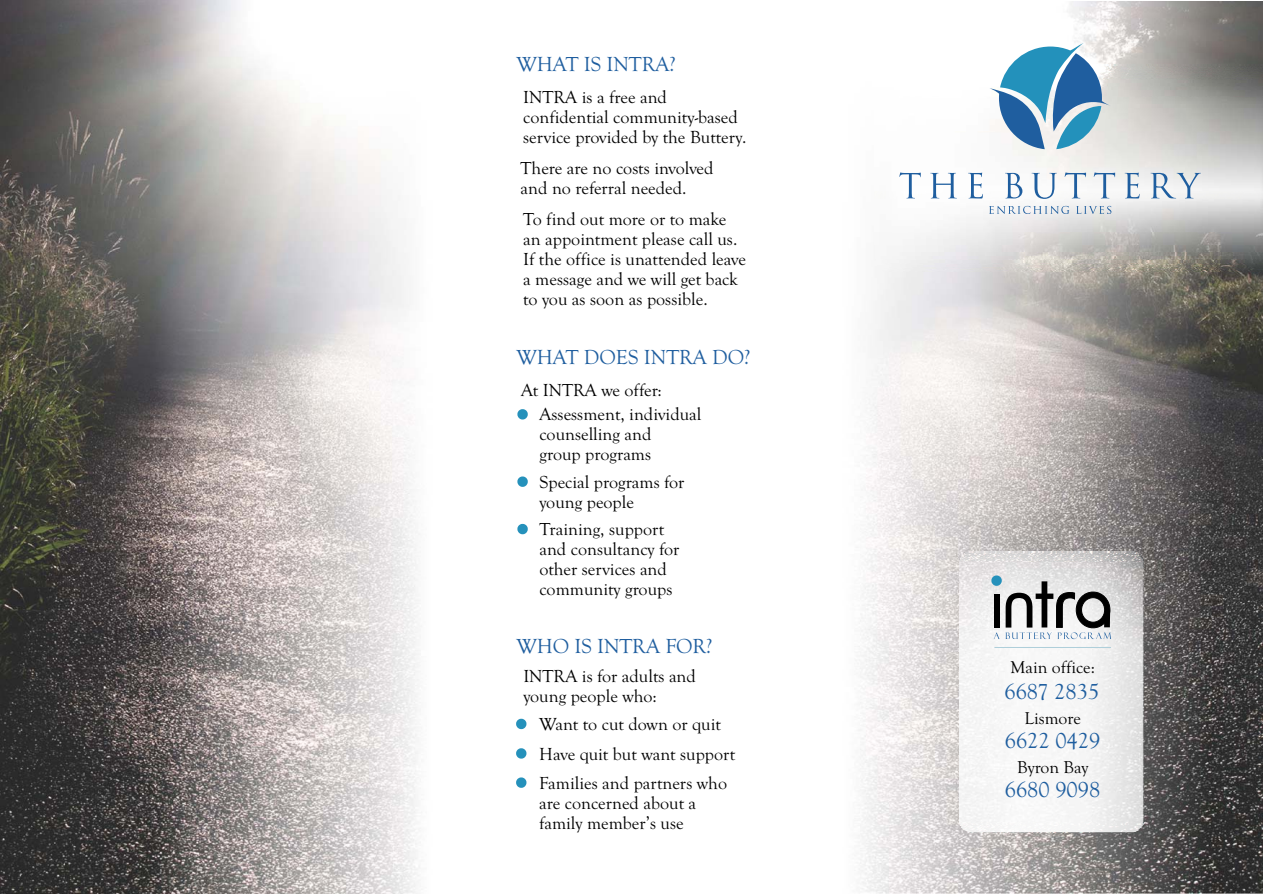
<style>
.page{position:relative;width:1263px;height:894px;background:#fff}
.page>*{position:absolute;margin:0;border:0;box-sizing:border-box;transform-origin:0 0}
.t1{font:22.5px "Goudy Old Style T";color:#1f5e9f}
.t2{font:21px "Goudy Old Style T";color:#1f5e9f}
.t3{font:18px/20px "Goudy Old Style T";color:#000}
.t4{font:17.7px "Goudy Old Style T";color:#000}
</style>
<div class="page">
<img style="left:858px;top:1px;width:405px;height:893px">
<img style="left:960px;top:557px;width:183px;height:276px">
<img style="left:962px;top:556px;width:179px;height:1px">
<img style="left:964px;top:553px;width:175px;height:1px">
<img style="left:970px;top:552px;width:163px;height:1px">
<img style="left:0;top:1px;width:527px;height:893px">
<img style="left:886px;top:271px;width:377px;height:1px">
<img style="left:874px;top:96px;width:389px;height:175px">
<img style="left:876px;top:85px;width:387px;height:11px">
<img style="left:878px;top:76px;width:385px;height:9px">
<img style="left:880px;top:73px;width:383px;height:3px">
<img style="left:882px;top:70px;width:381px;height:3px">
<img style="left:884px;top:69px;width:379px;height:2px">
<img style="left:886px;top:67px;width:377px;height:2px">
<img style="left:888px;top:67px;width:375px;height:1px">
<img style="left:892px;top:66px;width:371px;height:1px">
<img style="left:896px;top:65px;width:367px;height:1px">
<svg style="left:989px;top:206px;width:122px;height:8px"></svg>
<svg style="left:899px;top:172px;width:302px;height:27px"></svg>
<svg style="left:989px;top:43px;width:122px;height:106px"></svg>
<img style="left:962px;top:554px;width:179px;height:2px">
<hr style="left:994px;top:647px;width:117px;height:1px;background:#aecfda">
<svg style="left:991px;top:575px;width:120px;height:64px"></svg>
<svg style="left:516px;top:719px;width:10px;height:10px"></svg>
<svg style="left:516px;top:748px;width:10px;height:11px"></svg>
<svg style="left:516px;top:777px;width:10px;height:11px"></svg>
<svg style="left:517px;top:409px;width:11px;height:11px"></svg>
<svg style="left:517px;top:476px;width:11px;height:11px"></svg>
<svg style="left:517px;top:524px;width:11px;height:10px"></svg>
<p class="t2" style="left:516px;top:56px;width:161px">WHAT IS INTRA?</p>
<p class="t3" style="left:523px;top:88px;width:225px">INTRA is a free and confidential community-based service provided by the Buttery.</p>
<p class="t3" style="left:521px;top:159px;width:194px">There are no costs involved and no referral needed.</p>
<p class="t3" style="left:523px;top:211px;width:224px">To find out more or to make an appointment please call us.<br>If the office is unattended leave a message and we will get back to you as soon as possible.</p>
<p class="t2" style="left:516px;top:349px;width:236px">WHAT DOES INTRA DO?</p>
<p class="t3" style="left:539px;top:379px;width:163px;line-height:24.3px;text-indent:-18px">At INTRA we offer:<br>Assessment, individual</p>
<p class="t3" style="left:539px;top:425px;width:114px">counselling and group programs</p>
<p class="t3" style="left:539px;top:473px;width:147px">Special programs for young people</p>
<p class="t3" style="left:539px;top:520px;width:141px">Training, support and consultancy for other services and community groups</p>
<p class="t2" style="left:516px;top:638px;width:198px">WHO IS INTRA FOR?</p>
<p class="t3" style="left:523px;top:667px;width:174px">INTRA is for adults and young people who:</p>
<p class="t3" style="left:539px;top:711px;width:198px;line-height:29.5px">Want to cut down or quit<br>Have quit but want support<br>Families and partners who</p>
<p class="t3" style="left:539px;top:794px;width:158px">are concerned about a family member’s use</p>
<p class="t4" style="left:1010px;top:660px;width:86px">Main office:</p>
<p class="t1" style="left:1004px;top:683px;width:96px">6687 2835</p>
<p class="t4" style="left:1024px;top:711px;width:58px">Lismore</p>
<p class="t1" style="left:1005px;top:731px;width:97px">6622 0429</p>
<p class="t4" style="left:1017px;top:760px;width:73px">Byron Bay</p>
<p class="t1" style="left:1005px;top:781px;width:97px">6680 9098</p>
</div>
